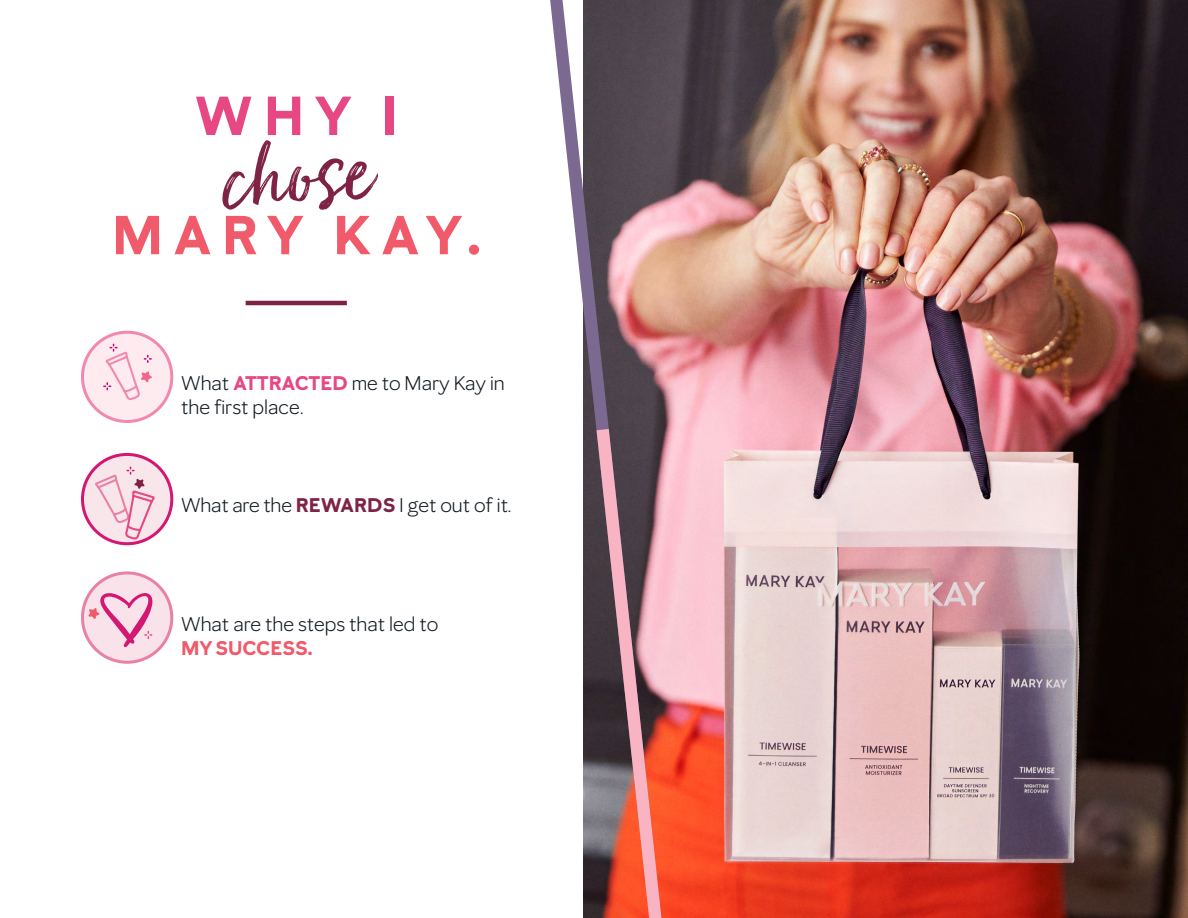
<style>
.page{position:relative;width:1188px;height:918px;background:#fff}
.page>*{position:absolute;margin:0;border:0;box-sizing:border-box;transform-origin:0 0}
.t1{font:126px "Just Lovely";color:#7f2346}
.t2{font:700 54px "Mary Kay Sans";letter-spacing:.2em;color:#f05a6a}
.t3{font:700 54px "Mary Kay Sans";color:#e74783}
.t4{font:19.5px/24px "Mary Kay Sans";color:#111921}
.t5{font:700 19.5px "Mary Kay Sans";color:#f05a6a}
.s1{font-weight:700;color:#e74783}
.s2{font-weight:700;color:#7f2346}
</style>
<div class="page">
<img style="left:583px;top:0;width:605px;height:918px">
<svg style="left:550px;top:0;width:109px;height:843px"></svg>
<svg style="left:589px;top:416px;width:75px;height:502px;background:#8f6062"></svg>
<hr style="left:246px;top:301px;width:101px;height:4px;background:#7f2346">
<div style="left:82px;top:332px;width:90px;height:90px;background:#fdebef;border-radius:50%"></div>
<div style="left:81px;top:331px;width:92px;height:92px;border:3px solid #f388af;border-radius:50%"></div>
<svg style="left:104px;top:344px;width:48px;height:56px"></svg>
<svg style="left:83px;top:454px;width:89px;height:90px;background:#f3cbda"></svg>
<div style="left:81px;top:453px;width:92px;height:92px;border:3px solid #d31772;border-radius:50%"></div>
<svg style="left:93px;top:467px;width:63px;height:74px;background:#f3ccd9"></svg>
<div style="left:82px;top:573px;width:90px;height:89px;background:#f9e2e9;border-radius:50%"></div>
<div style="left:81px;top:571px;width:92px;height:93px;border:3px solid #e980a8;border-radius:50%"></div>
<svg style="left:88px;top:593px;width:65px;height:54px"></svg>
<h2 class="t3" style="left:194px;top:83px;width:205px">WHY I</h2>
<h1 class="t1" style="left:217px;top:101px;width:151px;rotate:-4deg">chose</h1>
<h2 class="t2" style="left:112px;top:202px;width:370px">MARY KAY.</h2>
<p class="t4" style="left:181px;top:371px;width:325px">What <span class="s1">ATTRACTED</span> me to Mary Kay in the first place.</p>
<p class="t4" style="left:181px;top:493px;width:332px">What are the <span class="s2">REWARDS</span> I get out of it.</p>
<p class="t4" style="left:181px;top:612px;width:259px">What are the steps that led to</p>
<p class="t5" style="left:181px;top:636px;width:133px">MY SUCCESS.</p>
</div>
